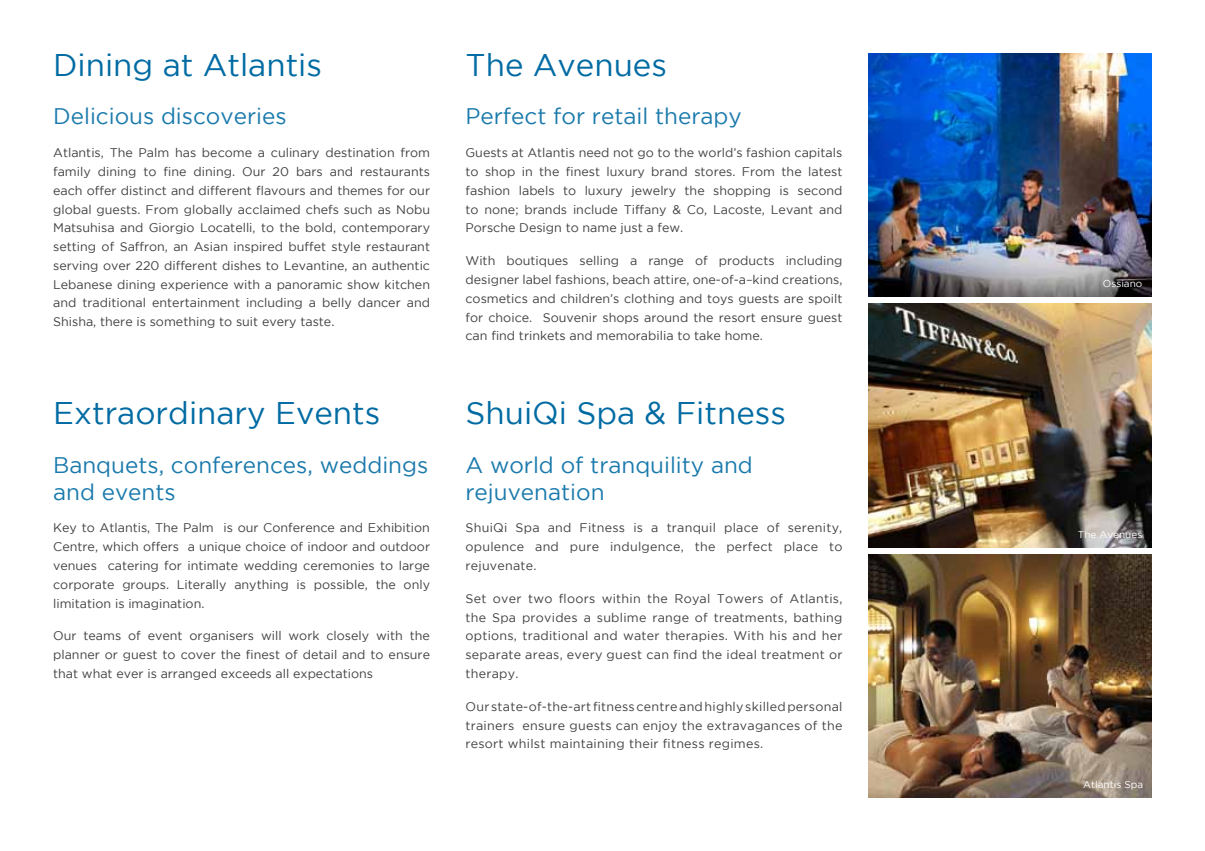
<style>
.page{position:relative;width:1205px;height:851px;background:#fff}
.page>*{position:absolute;margin:0;border:0;box-sizing:border-box;transform-origin:0 0}
.t1{font:31.25px "Gotham";color:#006ba3}
.t2{font:22.5px/27px "Gotham";color:#1a7aac}
.t3{font:12.5px/18.8px "Gotham";color:#414042;text-align:justify}
.t4{font:10px "Gotham";color:#fff}
</style>
<div class="page">
<img style="left:868px;top:554px;width:284px;height:243px">
<img style="left:868px;top:53px;width:284px;height:243px">
<img style="left:868px;top:304px;width:284px;height:243px">
<h1 class="t1" style="left:53px;top:48px;width:270px">Dining at Atlantis</h1>
<h2 class="t2" style="left:53px;top:102px;width:235px">Delicious discoveries</h2>
<p class="t3" style="left:53px;top:143px;width:378px">Atlantis, The Palm has become a culinary destination from family dining to fine dining. Our 20 bars and restaurants each offer distinct and different flavours and themes for our global guests. From globally acclaimed chefs such as Nobu Matsuhisa and Giorgio Locatelli, to the bold, contemporary setting of Saffron, an Asian inspired buffet style restaurant serving over 220 different dishes to Levantine, an authentic Lebanese dining experience with a panoramic show kitchen and traditional entertainment including a belly dancer and Shisha, there is something to suit every taste.</p>
<h1 class="t1" style="left:53px;top:396px;width:329px">Extraordinary Events</h1>
<h2 class="t2" style="left:53px;top:450px;width:377px">Banquets, conferences, weddings and events</h2>
<p class="t3" style="left:53px;top:518px;width:378px">Key to Atlantis, The Palm is our Conference and Exhibition Centre, which offers a unique choice of indoor and outdoor venues catering for intimate wedding ceremonies to large corporate groups. Literally anything is possible, the only limitation is imagination.</p>
<p class="t3" style="left:53px;top:626px;width:378px">Our teams of event organisers will work closely with the planner or guest to cover the finest of detail and to ensure that what ever is arranged exceeds all expectations</p>
<h1 class="t1" style="left:465px;top:48px;width:203px">The Avenues</h1>
<h2 class="t2" style="left:465px;top:102px;width:278px">Perfect for retail therapy</h2>
<p class="t3" style="left:465px;top:143px;width:378px">Guests at Atlantis need not go to the world’s fashion capitals to shop in the finest luxury brand stores. From the latest fashion labels to luxury jewelry the shopping is second to none; brands include Tiffany &amp; Co, Lacoste, Levant and Porsche Design to name just a few.</p>
<p class="t3" style="left:465px;top:251px;width:378px">With boutiques selling a range of products including designer label fashions, beach attire, one-of-a–kind creations, cosmetics and children’s clothing and toys guests are spoilt for choice. Souvenir shops around the resort ensure guest can find trinkets and memorabilia to take home.</p>
<h1 class="t1" style="left:465px;top:396px;width:322px">ShuiQi Spa &amp; Fitness</h1>
<h2 class="t2" style="left:465px;top:450px;width:289px">A world of tranquility and rejuvenation</h2>
<p class="t3" style="left:465px;top:518px;width:378px">ShuiQi Spa and Fitness is a tranquil place of serenity, opulence and pure indulgence, the perfect place to rejuvenate.</p>
<p class="t3" style="left:465px;top:589px;width:378px">Set over two floors within the Royal Towers of Atlantis, the Spa provides a sublime range of treatments, bathing options, traditional and water therapies. With his and her separate areas, every guest can find the ideal treatment or therapy.</p>
<p class="t3" style="left:465px;top:696px;width:378px">Our state-of-the-art fitness centre and highly skilled personal trainers ensure guests can enjoy the extravagances of the resort whilst maintaining their fitness regimes.</p>
<p class="t4" style="left:1103px;top:278px;width:41px">Ossiano</p>
<p class="t4" style="left:1078px;top:529px;width:66px">The Avenues</p>
<p class="t4" style="left:1083px;top:779px;width:61px">Atlantis Spa</p>
</div>
